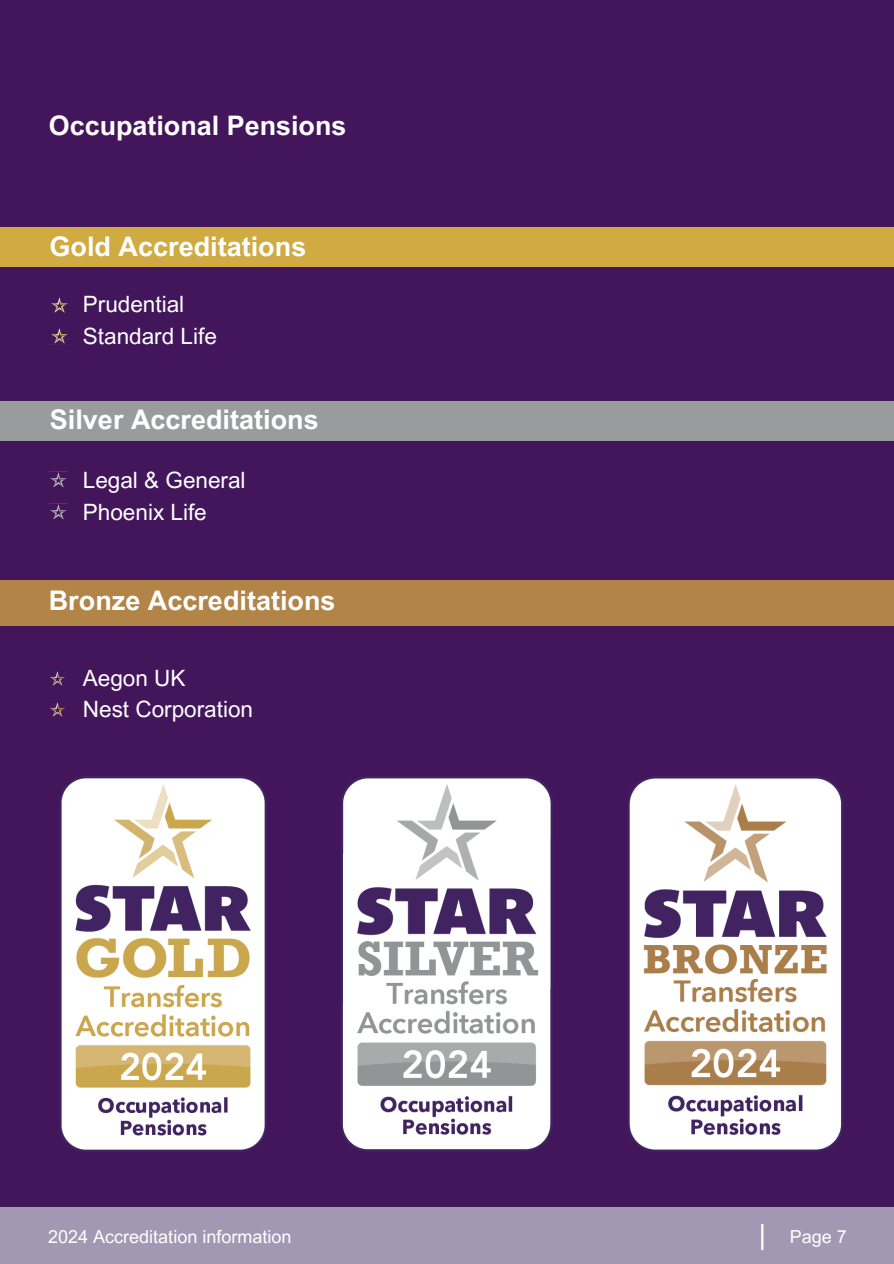
<style>
.page{position:relative;width:894px;height:1264px;background:#fff}
.page>*{position:absolute;margin:0;border:0;box-sizing:border-box;transform-origin:0 0}
.t1{font:700 27px "Arial MT Pro";color:#fff}
.t2{font:700 26.85px "Arial MT Pro";color:#fff}
.t3{font:22.5px/31.5px "Arial MT Pro";color:#fff}
.t4{font:18px "Arial MT Pro";color:#fff}
</style>
<div class="page">
<div style="left:0;top:0;width:893px;height:1263px;background:#43165c"></div>
<div style="left:0;top:227px;width:893px;height:39px;background:#d0ab41"></div>
<img style="left:51px;top:297px;width:17px;height:16px">
<div style="left:0;top:401px;width:893px;height:39px;background:#9a9b9c"></div>
<div style="left:0;top:580px;width:893px;height:45px;background:#b38448"></div>
<img style="left:51px;top:328px;width:17px;height:16px">
<img style="left:50px;top:472px;width:17px;height:16px">
<img style="left:50px;top:504px;width:18px;height:17px">
<img style="left:50px;top:670px;width:16px;height:16px">
<img style="left:50px;top:702px;width:15px;height:15px">
<img style="left:60px;top:776px;width:206px;height:375px">
<img style="left:341px;top:776px;width:211px;height:375px">
<img style="left:628px;top:776px;width:215px;height:375px">
<div style="left:0;top:1207px;width:893px;height:56px;background:#a398b4"></div>
<hr style="left:761px;top:1223px;width:2px;height:26px;background:#fff">
<h1 class="t2" style="left:49px;top:115px;width:299px">Occupational Pensions</h1>
<h2 class="t1" style="left:50px;top:236px;width:258px">Gold Accreditations</h2>
<p class="t3" style="left:83px;top:291px;width:135px">Prudential<br>Standard Life</p>
<p class="t1" style="left:50px;top:409px;width:270px">Silver Accreditations</p>
<p class="t3" style="left:83px;top:467px;width:164px">Legal &amp; General<br>Phoenix Life</p>
<p class="t1" style="left:49px;top:590px;width:288px">Bronze Accreditations</p>
<p class="t3" style="left:83px;top:664px;width:172px">Aegon UK<br>Nest Corporation</p>
<p class="t4" style="left:48px;top:1229px;width:245px">2024 Accreditation information</p>
<p class="t4" style="left:789px;top:1229px;width:59px">Page 7</p>
</div>
